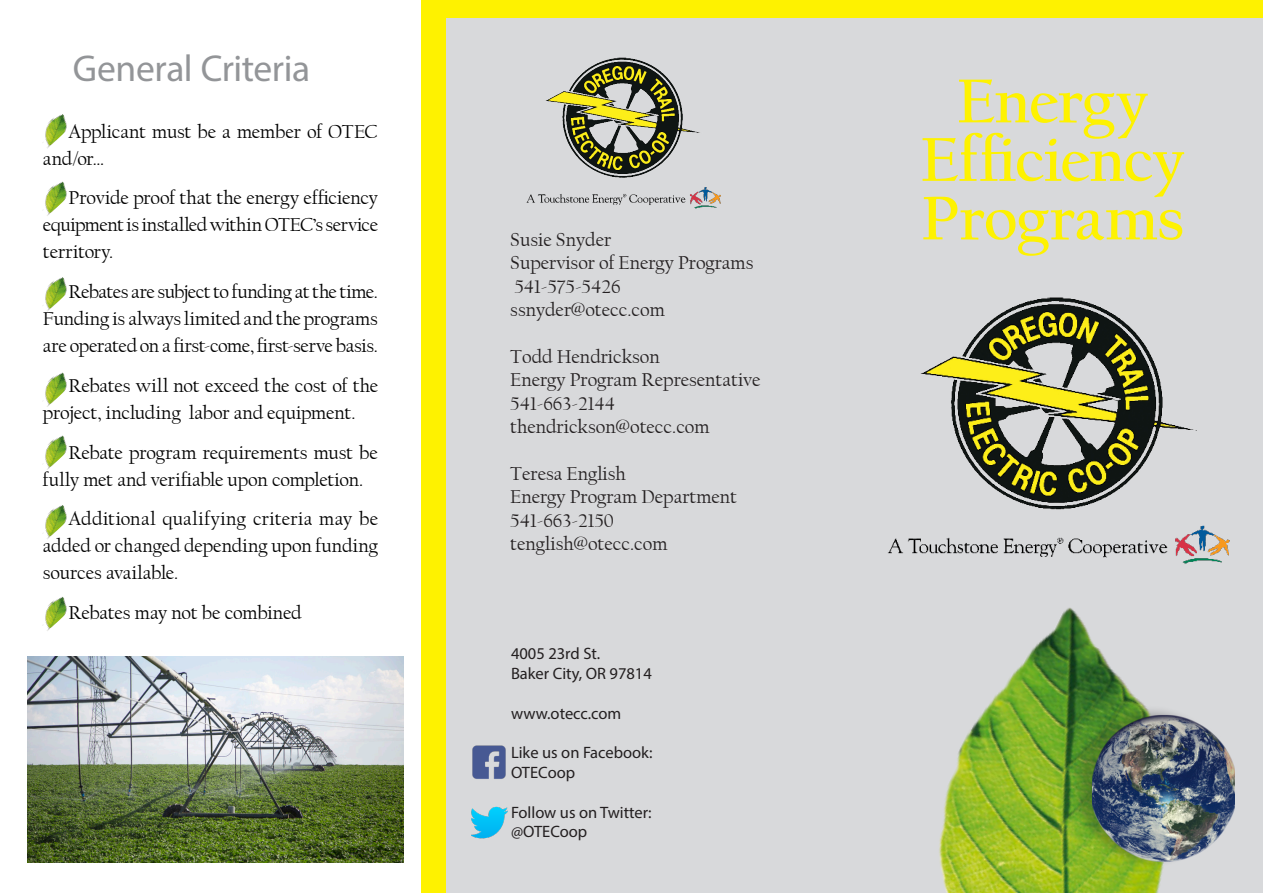
<style>
.page{position:relative;width:1263px;height:893px;background:#fff}
.page>*{position:absolute;margin:0;border:0;box-sizing:border-box;transform-origin:0 0}
.cover_para-big{font:700 64.5px/58.5px "Californian FB";letter-spacing:-.005em;color:#fef200;text-align:center}
.cover_subtitle{font:37.5px "Myriad Pro";letter-spacing:-.01em;color:#939598}
.body_main-para{font:19.5px/27px "Californian FB";letter-spacing:-.015em;color:#000}
.t1{font:19.5px/23.4px "Californian FB";color:#231f20}
.t2{font:16.5px "Myriad Pro";color:#231f20}
</style>
<div class="page">
<div style="left:421px;top:0;width:842px;height:893px;background:#fef200"></div>
<div style="left:446px;top:18px;width:817px;height:875px;background:#d8d9db"></div>
<img style="left:887px;top:297px;width:343px;height:267px">
<img style="left:939px;top:607px;width:224px;height:286px">
<img style="left:526px;top:57px;width:195px;height:152px">
<div style="left:1072px;top:705px;width:158px;height:163px;background:#231f20;opacity:.25"></div>
<img style="left:1093px;top:714px;width:142px;height:148px">
<img style="left:42px;top:277px;width:25px;height:35px">
<img style="left:42px;top:114px;width:25px;height:35px">
<img style="left:42px;top:181px;width:25px;height:35px">
<img style="left:42px;top:372px;width:25px;height:35px">
<img style="left:42px;top:435px;width:25px;height:35px">
<img style="left:42px;top:505px;width:25px;height:34px">
<img style="left:42px;top:596px;width:25px;height:35px">
<img style="left:28px;top:657px;width:376px;height:205px">
<img style="left:471px;top:806px;width:36px;height:33px">
<img style="left:472px;top:745px;width:34px;height:34px">
<p class="cover_subtitle" style="left:73px;top:45px;width:239px">General Criteria</p>
<p class="body_main-para" style="left:43px;top:118px;width:337px;text-indent:26px">Applicant must be a member of OTEC and/or...</p>
<p class="body_main-para" style="left:43px;top:185px;width:337px;text-align:justify;text-indent:26px">Provide proof that the energy efficiency equipment is installed within OTEC’s service territory.</p>
<p class="body_main-para" style="left:43px;top:278px;width:337px;text-align:justify;text-indent:26px">Rebates are subject to funding at the time.<br>Funding is always limited and the programs are operated on a first-come, first-serve basis.</p>
<p class="body_main-para" style="left:43px;top:372px;width:337px;text-indent:26px">Rebates will not exceed the cost of the project, including labor and equipment.</p>
<p class="body_main-para" style="left:43px;top:439px;width:337px;text-indent:26px">Rebate program requirements must be fully met and verifiable upon completion.</p>
<p class="body_main-para" style="left:43px;top:506px;width:337px;text-align:justify;text-indent:26px">Additional qualifying criteria may be added or changed depending upon funding sources available.</p>
<p class="body_main-para" style="left:68px;top:600px;width:235px">Rebates may not be combined</p>
<p class="t1" style="left:510px;top:228px;width:245px">Susie Snyder<br>Supervisor of Energy Programs<br>541-575-5426 ssnyder@otecc.com</p>
<p class="t1" style="left:510px;top:345px;width:151px">Todd Hendrickson</p>
<p class="t1" style="left:510px;top:369px;width:252px">Energy Program Representative</p>
<p class="t1" style="left:510px;top:392px;width:106px">541-663-2144</p>
<p class="t1" style="left:510px;top:415px;width:201px">thendrickson@otecc.com</p>
<p class="t1" style="left:510px;top:462px;width:117px">Teresa English</p>
<p class="t1" style="left:510px;top:486px;width:228px">Energy Program Department</p>
<p class="t1" style="left:510px;top:509px;width:105px">541-663-2150</p>
<p class="t1" style="left:510px;top:532px;width:159px">tenglish@otecc.com</p>
<p class="t2" style="left:511px;top:643px;width:91px">4005 23rd St.</p>
<p class="t2" style="left:511px;top:663px;width:142px">Baker City, OR 97814</p>
<p class="t2" style="left:511px;top:703px;width:112px">www.otecc.com</p>
<p class="t2" style="left:511px;top:742px;width:143px">Like us on Facebook:</p>
<p class="t2" style="left:511px;top:762px;width:66px">OTECoop</p>
<p class="t2" style="left:511px;top:802px;width:142px">Follow us on Twitter:</p>
<p class="t2" style="left:511px;top:822px;width:78px">@OTECoop</p>
<p class="cover_para-big" style="left:920px;top:73px;width:266px">Energy<br>Efficiency<br>Programs</p>
</div>
